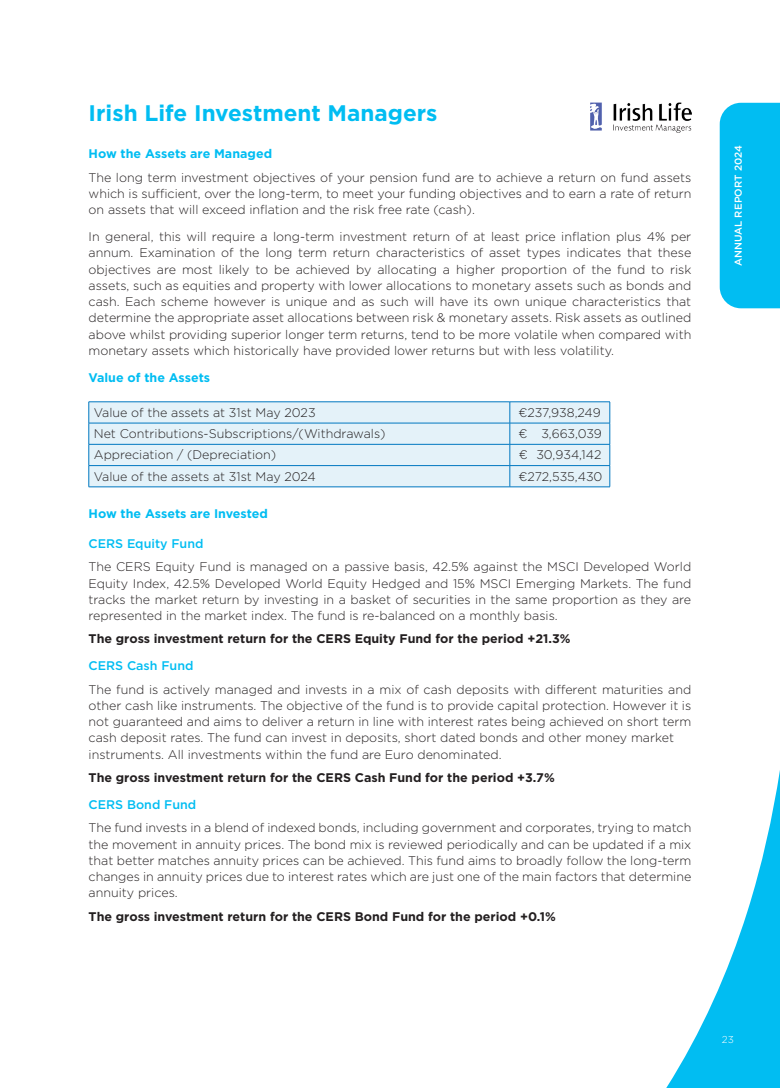
<style>
.page{position:relative;width:780px;height:1088px;background:#fff}
.page>*{position:absolute;margin:0;border:0;box-sizing:border-box;transform-origin:0 0}
.Body_Main_Heading{font:700 22.5px "Gotham";color:#01bdf2}
.Body{font:300 12.5px/16.2px "Gotham";color:#231f20}
.Body_bold_black{font:700 12.5px "Gotham";color:#231f20}
.Body-2{font:700 12.5px "Gotham";color:#01bdf2}
.Body_light_blue_Medium{font:500 12.5px "Gotham";color:#01bdf2}
.t1{font:500 10px "Gotham";letter-spacing:.01em;color:#fff}
.t2{font:300 10px "Gotham";color:#fff}
</style>
<div class="page">
<div style="left:719px;top:103px;width:61px;height:205px;background:#01bdf2"></div>
<svg style="left:666px;top:770px;width:114px;height:318px"></svg>
<img style="left:591px;top:103px;width:100px;height:29px">
<div style="left:90px;top:403px;width:519px;height:84px;background:#e4f2f9"></div>
<hr style="left:89px;top:402px;width:421px;height:1px;background:#0077c0">
<hr style="left:510px;top:402px;width:100px;height:1px;background:#0077c0">
<hr style="left:89px;top:423px;width:421px;height:1px;background:#0077c0">
<hr style="left:510px;top:423px;width:100px;height:1px;background:#0077c0">
<hr style="left:89px;top:444px;width:421px;height:1px;background:#0077c0">
<hr style="left:510px;top:444px;width:100px;height:1px;background:#0077c0">
<hr style="left:89px;top:465px;width:421px;height:1px;background:#0077c0">
<svg style="left:89px;top:402px;width:1px;height:85px"></svg>
<hr style="left:510px;top:465px;width:100px;height:1px;background:#0077c0">
<svg style="left:509px;top:402px;width:1px;height:85px"></svg>
<svg style="left:609px;top:402px;width:1px;height:85px"></svg>
<hr style="left:89px;top:487px;width:421px;height:1px;background:#0077c0">
<hr style="left:510px;top:487px;width:100px;height:1px;background:#0077c0">
<p class="Body_Main_Heading" style="left:89px;top:98px;width:350px">Irish Life Investment Managers</p>
<p class="Body-2" style="left:89px;top:146px;width:185px">How the Assets are Managed</p>
<p class="Body" style="left:89px;top:169px;width:604px;text-align:justify">The long term investment objectives of your pension fund are to achieve a return on fund assets which is sufficient, over the long-term, to meet your funding objectives and to earn a rate of return on assets that will exceed inflation and the risk free rate (cash).</p>
<p class="Body" style="left:89px;top:228px;width:604px;text-align:justify">In general, this will require a long-term investment return of at least price inflation plus 4% per annum. Examination of the long term return characteristics of asset types indicates that these objectives are most likely to be achieved by allocating a higher proportion of the fund to risk assets, such as equities and property with lower allocations to monetary assets such as bonds and cash. Each scheme however is unique and as such will have its own unique characteristics that determine the appropriate asset allocations between risk &amp; monetary assets. Risk assets as outlined above whilst providing superior longer term returns, tend to be more volatile when compared with monetary assets which historically have provided lower returns but with less volatility.</p>
<p class="Body-2" style="left:89px;top:369px;width:123px">Value of the Assets</p>
<p class="Body" style="left:94px;top:404px;width:223px">Value of the assets at 31st May 2023</p>
<p class="Body" style="left:518px;top:404px;width:84px">€237,938,249</p>
<p class="Body" style="left:94px;top:425px;width:293px">Net Contributions-Subscriptions/(Withdrawals)</p>
<p class="Body" style="left:518px;top:425px;width:85px">€ 3,663,039</p>
<p class="Body" style="left:94px;top:446px;width:184px">Appreciation / (Depreciation)</p>
<p class="Body" style="left:519px;top:446px;width:84px">€ 30,934,142</p>
<p class="Body" style="left:94px;top:468px;width:224px">Value of the assets at 31st May 2024</p>
<p class="Body" style="left:518px;top:468px;width:85px">€272,535,430</p>
<p class="Body-2" style="left:89px;top:505px;width:181px">How the Assets are Invested</p>
<p class="Body_light_blue_Medium" style="left:89px;top:535px;width:116px">CERS Equity Fund</p>
<p class="Body" style="left:89px;top:558px;width:604px;text-align:justify">The CERS Equity Fund is managed on a passive basis, 42.5% against the MSCI Developed World Equity Index, 42.5% Developed World Equity Hedged and 15% MSCI Emerging Markets. The fund tracks the market return by investing in a basket of securities in the same proportion as they are represented in the market index. The fund is re-balanced on a monthly basis.</p>
<p class="Body_bold_black" style="left:89px;top:631px;width:483px">The gross investment return for the CERS Equity Fund for the period +21.3%</p>
<p class="Body_light_blue_Medium" style="left:89px;top:658px;width:106px">CERS Cash Fund</p>
<p class="Body" style="left:89px;top:681px;width:604px">The fund is actively managed and invests in a mix of cash deposits with different maturities and other cash like instruments. The objective of the fund is to provide capital protection. However it is</p>
<p class="Body" style="left:89px;top:713px;width:604px">not guaranteed and aims to deliver a return in line with interest rates being achieved on short term cash deposit rates. The fund can invest in deposits, short dated bonds and other money market</p>
<p class="Body" style="left:89px;top:746px;width:414px">instruments. All investments within the fund are Euro denominated.</p>
<p class="Body_bold_black" style="left:89px;top:769px;width:467px">The gross investment return for the CERS Cash Fund for the period +3.7%</p>
<p class="Body_light_blue_Medium" style="left:89px;top:796px;width:109px">CERS Bond Fund</p>
<p class="Body" style="left:89px;top:819px;width:604px">The fund invests in a blend of indexed bonds, including government and corporates, trying to match the movement in annuity prices. The bond mix is reviewed periodically and can be updated if a mix</p>
<p class="Body" style="left:89px;top:852px;width:604px">that better matches annuity prices can be achieved. This fund aims to broadly follow the long-term changes in annuity prices due to interest rates which are just one of the main factors that determine</p>
<p class="Body" style="left:89px;top:884px;width:91px">annuity prices.</p>
<p class="Body_bold_black" style="left:89px;top:908px;width:469px">The gross investment return for the CERS Bond Fund for the period +0.1%</p>
<p class="t1" style="left:731px;top:266px;width:123px;rotate:-90deg">ANNUAL REPORT 2024</p>
<p class="t2" style="left:716px;top:1033px;width:18px">/23</p>
</div>
